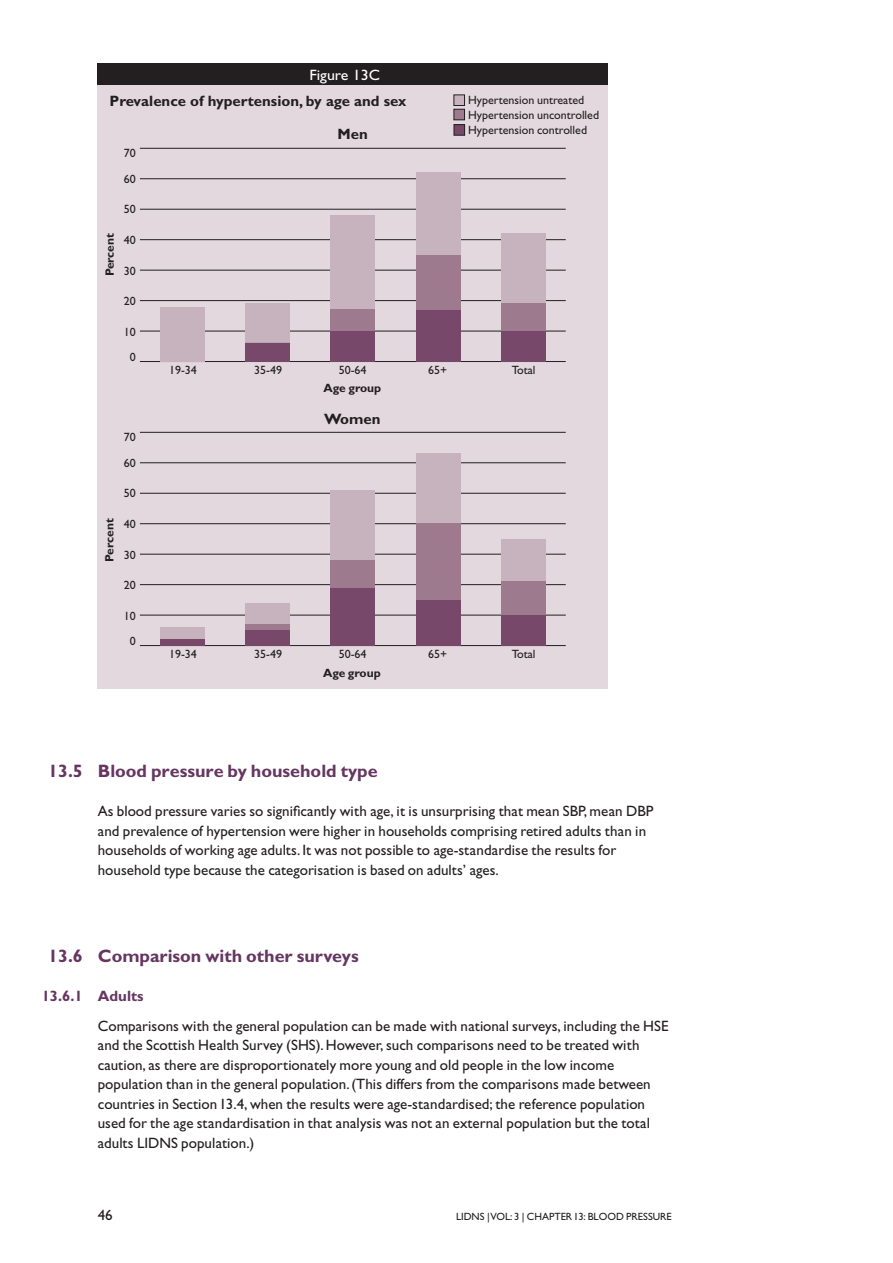
<style>
.page{position:relative;width:893px;height:1263px;background:#fff}
.page>*{position:absolute;margin:0;border:0;box-sizing:border-box;transform-origin:0 0}
.t1{font:700 18px "Gill Sans";color:#653661}
.t2{font:15px/19.5px "Gill Sans";color:#231f20}
.t3{font:700 15px/33px "Gill Sans";color:#231f20}
.t4{font:700 15px "Gill Sans";color:#653661}
.t5{font:15px "Gill Sans";color:#fff;scale:1.06 1}
.t6{font:12px/15px "Gill Sans";color:#231f20}
.t7{font:700 12px "Gill Sans";color:#231f20}
.t8{font:10.5px "Gill Sans";color:#231f20}
</style>
<div class="page">
<div style="left:98px;top:81px;width:510px;height:608px;background:#e2d8dd"></div>
<div style="left:98px;top:64px;width:510px;height:21px;background:#231f20"></div>
<hr style="left:140px;top:361px;width:426px;height:1px;background:#231f20">
<hr style="left:140px;top:331px;width:426px;height:1px;background:#231f20">
<hr style="left:140px;top:300px;width:426px;height:1px;background:#231f20">
<hr style="left:140px;top:270px;width:426px;height:1px;background:#231f20">
<hr style="left:140px;top:239px;width:426px;height:1px;background:#231f20">
<hr style="left:140px;top:209px;width:426px;height:1px;background:#231f20">
<hr style="left:140px;top:178px;width:426px;height:1px;background:#231f20">
<hr style="left:140px;top:148px;width:426px;height:1px;background:#231f20">
<div style="left:160px;top:307px;width:45px;height:54px;background:#c6b3bd"></div>
<div style="left:245px;top:304px;width:45px;height:39px;background:#c6b3bd"></div>
<div style="left:330px;top:215px;width:45px;height:95px;background:#c6b3bd"></div>
<div style="left:415px;top:173px;width:45px;height:82px;background:#c6b3bd"></div>
<div style="left:501px;top:234px;width:45px;height:70px;background:#c6b3bd"></div>
<div style="left:330px;top:310px;width:45px;height:21px;background:#9d7a8d"></div>
<div style="left:415px;top:255px;width:45px;height:55px;background:#9d7a8d"></div>
<div style="left:501px;top:304px;width:45px;height:27px;background:#9d7a8d"></div>
<div style="left:245px;top:343px;width:45px;height:18px;background:#78486a"></div>
<div style="left:330px;top:331px;width:45px;height:30px;background:#78486a"></div>
<div style="left:415px;top:310px;width:45px;height:51px;background:#78486a"></div>
<div style="left:501px;top:331px;width:45px;height:30px;background:#78486a"></div>
<hr style="left:140px;top:645px;width:426px;height:1px;background:#231f20">
<hr style="left:140px;top:615px;width:426px;height:1px;background:#231f20">
<hr style="left:140px;top:584px;width:426px;height:1px;background:#231f20">
<hr style="left:140px;top:554px;width:426px;height:1px;background:#231f20">
<hr style="left:140px;top:523px;width:426px;height:1px;background:#231f20">
<hr style="left:140px;top:493px;width:426px;height:1px;background:#231f20">
<hr style="left:140px;top:462px;width:426px;height:1px;background:#231f20">
<hr style="left:140px;top:432px;width:426px;height:1px;background:#231f20">
<div style="left:160px;top:627px;width:45px;height:12px;background:#c6b3bd"></div>
<div style="left:245px;top:603px;width:45px;height:21px;background:#c6b3bd"></div>
<div style="left:330px;top:490px;width:45px;height:70px;background:#c6b3bd"></div>
<div style="left:415px;top:454px;width:45px;height:70px;background:#c6b3bd"></div>
<div style="left:501px;top:539px;width:45px;height:43px;background:#c6b3bd"></div>
<div style="left:245px;top:624px;width:45px;height:6px;background:#9d7a8d"></div>
<div style="left:330px;top:560px;width:45px;height:28px;background:#9d7a8d"></div>
<div style="left:415px;top:524px;width:45px;height:76px;background:#9d7a8d"></div>
<div style="left:501px;top:582px;width:45px;height:33px;background:#9d7a8d"></div>
<div style="left:160px;top:639px;width:45px;height:6px;background:#78486a"></div>
<div style="left:245px;top:630px;width:45px;height:15px;background:#78486a"></div>
<div style="left:330px;top:588px;width:45px;height:57px;background:#78486a"></div>
<div style="left:415px;top:600px;width:45px;height:45px;background:#78486a"></div>
<div style="left:501px;top:615px;width:45px;height:30px;background:#78486a"></div>
<div style="left:454px;top:95px;width:10px;height:11px;background:#c6b3bd"></div>
<div style="left:454px;top:95px;width:11px;height:11px;border:1px solid #231f20"></div>
<div style="left:454px;top:109px;width:10px;height:11px;background:#9d7a8d"></div>
<div style="left:454px;top:109px;width:11px;height:11px;border:1px solid #231f20"></div>
<div style="left:454px;top:125px;width:11px;height:10px;background:#78486a"></div>
<div style="left:454px;top:124px;width:11px;height:11px;border:1px solid #231f20"></div>
<p class="t5" style="left:309px;top:69px;width:68px">Figure 13C</p>
<p class="t3" style="left:338px;top:86px;width:70px;text-indent:-228px">Prevalence of hypertension, by age and sex<br>Men</p>
<p class="t6" style="left:124px;top:146px;width:13px">70</p>
<p class="t6" style="left:124px;top:172px;width:13px">60</p>
<p class="t7" style="left:105px;top:276px;width:45px;rotate:-90deg">Percent</p>
<p class="t6" style="left:124px;top:203px;width:13px">50</p>
<p class="t6" style="left:124px;top:233px;width:13px">40</p>
<p class="t6" style="left:124px;top:265px;width:13px">30</p>
<p class="t6" style="left:124px;top:295px;width:13px">20</p>
<p class="t6" style="left:124px;top:325px;width:13px">10</p>
<p class="t6" style="left:130px;top:351px;width:7px">0</p>
<p class="t6" style="left:468px;top:93px;width:133px">Hypertension untreated<br>Hypertension uncontrolled<br>Hypertension controlled</p>
<p class="t6" style="left:169px;top:364px;width:29px">19-34</p>
<p class="t6" style="left:254px;top:364px;width:29px">35-49</p>
<p class="t6" style="left:339px;top:364px;width:29px">50-64</p>
<p class="t6" style="left:428px;top:364px;width:21px">65+</p>
<p class="t6" style="left:512px;top:364px;width:25px">Total</p>
<p class="t7" style="left:323px;top:384px;width:59px">Age group</p>
<p class="t7" style="left:105px;top:562px;width:45px;rotate:-90deg">Percent</p>
<p class="t6" style="left:124px;top:430px;width:13px">70</p>
<p class="t6" style="left:124px;top:456px;width:13px">60</p>
<p class="t6" style="left:124px;top:487px;width:13px">50</p>
<p class="t6" style="left:124px;top:517px;width:13px">40</p>
<p class="t6" style="left:124px;top:549px;width:13px">30</p>
<p class="t6" style="left:124px;top:579px;width:13px">20</p>
<p class="t6" style="left:124px;top:609px;width:13px">10</p>
<p class="t6" style="left:130px;top:635px;width:7px">0</p>
<p class="t3" style="left:324px;top:404px;width:58px">Women</p>
<p class="t6" style="left:169px;top:648px;width:29px">19-34</p>
<p class="t6" style="left:254px;top:648px;width:29px">35-49</p>
<p class="t6" style="left:339px;top:648px;width:29px">50-64</p>
<p class="t6" style="left:428px;top:648px;width:21px">65+</p>
<p class="t6" style="left:512px;top:648px;width:25px">Total</p>
<p class="t7" style="left:323px;top:669px;width:59px">Age group</p>
<p class="t1" style="left:48px;top:764px;width:331px">13.5 Blood pressure by household type</p>
<p class="t2" style="left:98px;top:803px;width:557px">As blood pressure varies so significantly with age, it is unsurprising that mean SBP, mean DBP and prevalence of hypertension were higher in households comprising retired adults than in households of working age adults. It was not possible to age-standardise the results for household type because the categorisation is based on adults’ ages.</p>
<p class="t1" style="left:48px;top:949px;width:312px">13.6 Comparison with other surveys</p>
<p class="t4" style="left:42px;top:990px;width:103px">13.6.1 Adults</p>
<p class="t2" style="left:98px;top:1017px;width:572px">Comparisons with the general population can be made with national surveys, including the HSE and the Scottish Health Survey (SHS).However, such comparisons need to be treated with caution, as there are disproportionately more young and old people in the low income population than in the general population.(This differs from the comparisons made between countries in Section13.4, when the results were age-standardised; the reference population used for the age standardisation in that analysis was not an external population but the total adults LIDNS population.)</p>
<p class="t2" style="left:98px;top:1207px;width:16px">46</p>
<p class="t8" style="left:456px;top:1213px;width:217px">LIDNS |VOL: 3 | CHAPTER13: BLOOD PRESSURE</p>
</div>
